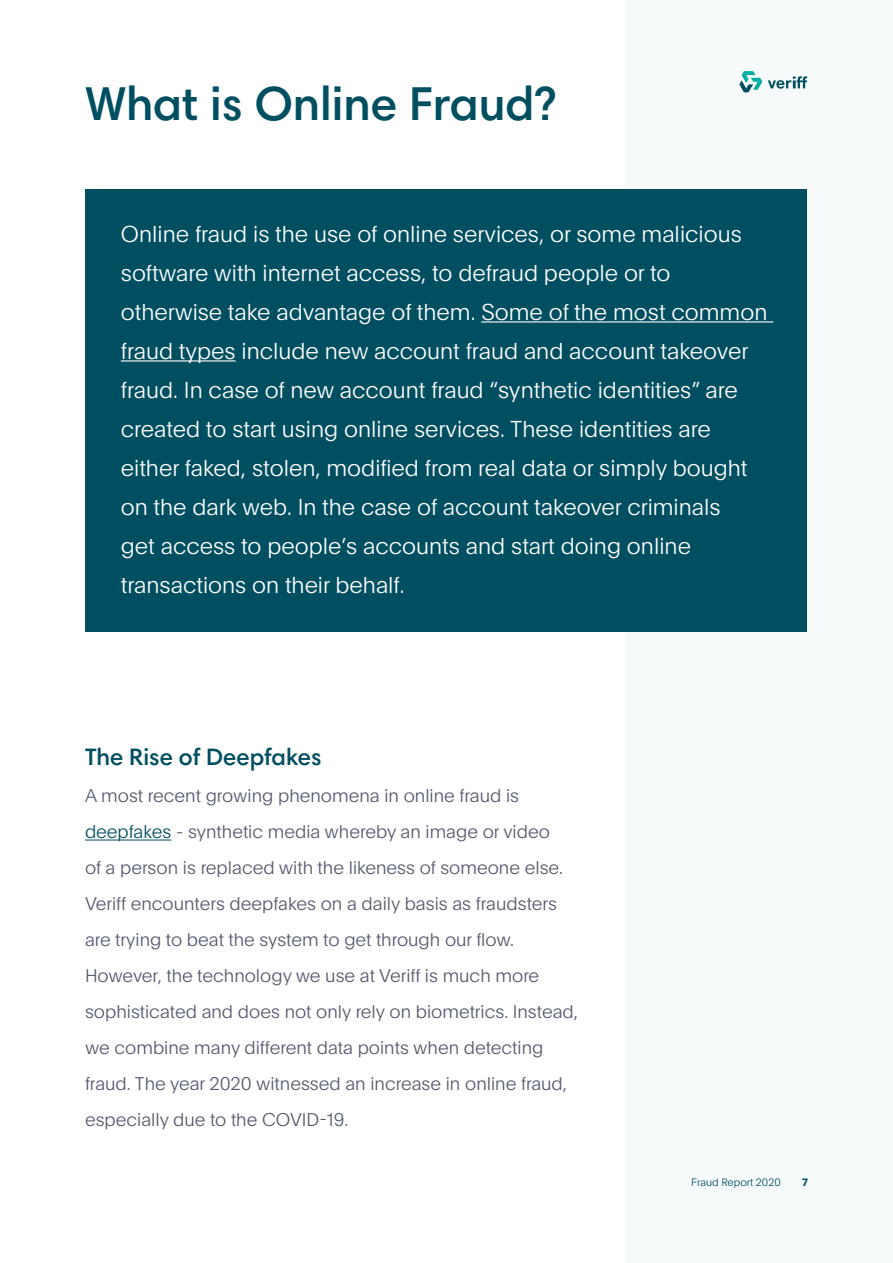
<style>
.page{position:relative;width:893px;height:1263px;background:#fff}
.page>*{position:absolute;margin:0;border:0;box-sizing:border-box;transform-origin:0 0}
.t1{font:600 48px "Harmonia Sans Pro Cyr";color:#004f61}
.t2{font:600 24px "Harmonia Sans Pro Cyr";color:#004f61}
.t3{font:100 22.5px/39px "Plain";color:#fff}
.t4{font:100 18px/36px "Plain";color:#545970}
.t5{font:100 10.5px "Plain";color:#004f61}
.t6{font:700 10.5px "Plain";color:#004f61}
.s1{color:#064f61}
</style>
<div class="page">
<div style="left:625px;top:0;width:268px;height:1263px;background:#f7fafa"></div>
<svg style="left:739px;top:71px;width:23px;height:21px"></svg>
<svg style="left:768px;top:76px;width:39px;height:13px"></svg>
<div style="left:86px;top:189px;width:721px;height:442px;background:#004f61"></div>
<hr style="left:481px;top:321px;width:292px;height:1px;background:#fff">
<hr style="left:121px;top:360px;width:115px;height:1px;background:#fff">
<hr style="left:85px;top:839px;width:86px;height:1px;background:#064f61">
<p class="t1" style="left:85px;top:73px;width:473px">What is Online Fraud?</p>
<p class="t3" style="left:121px;top:213px;width:648px">Online fraud is the use of online services, or some malicious software with internet access, to defraud people or to otherwise take advantage of them. Some of the most common fraud types include new account fraud and account takeover fraud. In case of new account fraud “synthetic identities” are created to start using online services. These identities are either faked, stolen, modified from real data or simply bought on the dark web. In the case of account takeover criminals<br>get access to people’s accounts and start doing online transactions on their behalf.</p>
<p class="t2" style="left:85px;top:741px;width:238px">The Rise of Deepfakes</p>
<p class="t4" style="left:85px;top:777px;width:494px">A most recent growing phenomena in online fraud is <span class="s1">deepfakes</span> - synthetic media whereby an image or video<br>of a person is replaced with the likeness of someone else.<br>Veriff encounters deepfakes on a daily basis as fraudsters are trying to beat the system to get through our flow.<br>However, the technology we use at Veriff is much more sophisticated and does not only rely on biometrics. Instead, we combine many different data points when detecting fraud. The year 2020 witnessed an increase in online fraud, especially due to the COVID-19.</p>
<p class="t5" style="left:691px;top:1175px;width:91px">Fraud Report 2020</p>
<p class="t6" style="left:802px;top:1175px;width:7px">7</p>
</div>
